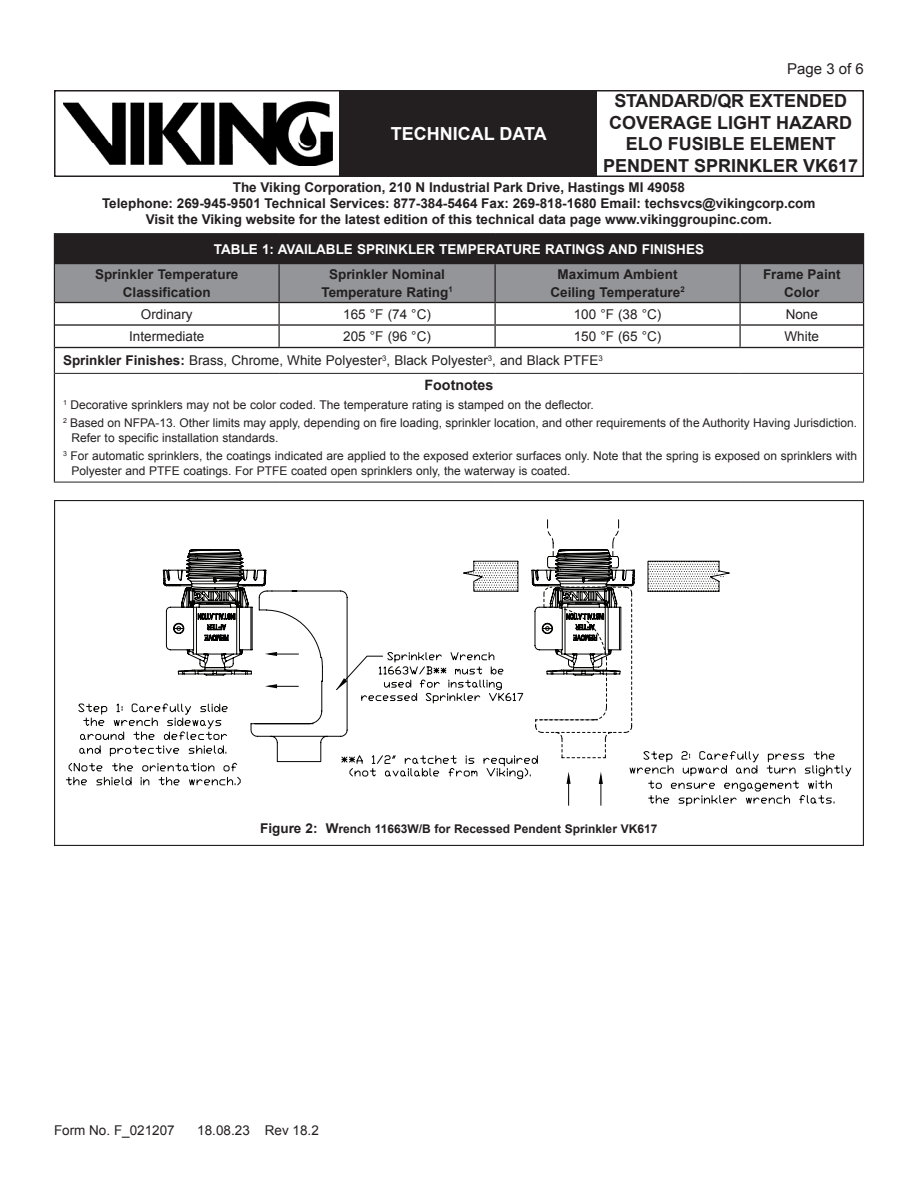
<style>
.page{position:relative;width:918px;height:1188px;background:#fff}
.page>*{position:absolute;margin:0;border:0;box-sizing:border-box;transform-origin:0 0}
.t1{font:700 18px/21.6px "Arial";color:#231f20;text-align:center}
.t2{font:700 18px "Arial";color:#fff}
.t3{font:15px "Arial";color:#231f20}
.Table_Text_Bold{font:700 14.25px "Arial";color:#231f20}
.Table_Text_Bold-2{font:700 13.5px/17.9px "Arial";color:#231f20;text-align:center}
.Footnotes{font:13.5px "Arial";color:#231f20}
.Table_Text{font:13.5px "Arial";color:#231f20}
.Table_Text_Bold_Whit{font:700 13.5px "Arial";color:#fff}
.Footnotes-2{font:12px/15px "Arial";color:#231f20}
.Center_-_Bold{font:700 12px "Arial";color:#231f20}
.s1{font-weight:700}
.s2{font-size:13.5px}
</style>
<div class="page">
<div style="left:54px;top:90px;width:810px;height:87px;border:2px solid #231f20"></div>
<div style="left:340px;top:91px;width:257px;height:85px;background:#231f20"></div>
<img style="left:63px;top:102px;width:269px;height:64px">
<svg style="left:66px;top:519px;width:769px;height:287px"></svg>
<svg style="left:614px;top:549px;width:7px;height:127px"></svg>
<svg style="left:166px;top:549px;width:448px;height:127px"></svg>
<svg style="left:182px;top:652px;width:117px;height:88px"></svg>
<div style="left:54px;top:234px;width:810px;height:30px;background:#231f20"></div>
<hr style="left:55px;top:373px;width:224px;height:1px;background:#231f20">
<hr style="left:279px;top:373px;width:216px;height:1px;background:#231f20">
<hr style="left:495px;top:373px;width:245px;height:1px;background:#231f20">
<hr style="left:740px;top:373px;width:123px;height:1px;background:#231f20">
<hr style="left:54px;top:373px;width:1px;height:109px;background:#231f20">
<hr style="left:863px;top:373px;width:1px;height:109px;background:#231f20">
<hr style="left:54px;top:482px;width:225px;height:1px;background:#231f20">
<hr style="left:279px;top:482px;width:216px;height:1px;background:#231f20">
<hr style="left:495px;top:482px;width:245px;height:1px;background:#231f20">
<hr style="left:740px;top:482px;width:124px;height:1px;background:#231f20">
<hr style="left:54px;top:233px;width:225px;height:1px;background:#231f20">
<hr style="left:279px;top:233px;width:216px;height:1px;background:#231f20">
<hr style="left:495px;top:233px;width:245px;height:1px;background:#231f20">
<hr style="left:740px;top:233px;width:124px;height:1px;background:#231f20">
<svg style="left:54px;top:264px;width:810px;height:109px"></svg>
<h1 class="t2" style="left:391px;top:121px;width:157px">TECHNICAL DATA</h1>
<p class="t3" style="left:787px;top:59px;width:78px">Page 3 of 6</p>
<h1 class="t1" style="left:603px;top:91px;width:257px">STANDARD/QR EXTENDED<br>COVERAGE LIGHT HAZARD<br>ELO FUSIBLE ELEMENT<br>PENDENT SPRINKLER VK617</h1>
<p class="Table_Text_Bold-2" style="left:102px;top:179px;width:715px;line-height:16.2px">The Viking Corporation, 210 N Industrial Park Drive, Hastings MI 49058<br>Telephone: 269-945-9501 Technical Services: 877-384-5464 Fax: 269-818-1680 Email: techsvcs@vikingcorp.com<br>Visit the Viking website for the latest edition of this technical data page www.vikinggroupinc.com.</p>
<p class="Table_Text_Bold_Whit" style="left:214px;top:240px;width:492px">TABLE 1: AVAILABLE SPRINKLER TEMPERATURE RATINGS AND FINISHES</p>
<p class="Table_Text_Bold-2" style="left:95px;top:266px;width:145px">Sprinkler Temperature<br>Classification</p>
<p class="Table_Text_Bold-2" style="left:321px;top:266px;width:133px">Sprinkler Nominal<br>Temperature Rating<sup>1</sup></p>
<p class="Table_Text_Bold-2" style="left:550px;top:266px;width:136px">Maximum Ambient<br>Ceiling Temperature<sup>2</sup></p>
<p class="Table_Text_Bold-2" style="left:763px;top:266px;width:79px">Frame Paint<br>Color</p>
<p class="Table_Text" style="left:141px;top:305px;width:53px">Ordinary</p>
<p class="Table_Text" style="left:343px;top:305px;width:89px">165 °F (74 °C)</p>
<p class="Table_Text" style="left:574px;top:305px;width:89px">100 °F (38 °C)</p>
<p class="Table_Text" style="left:786px;top:305px;width:34px">None</p>
<p class="Table_Text" style="left:129px;top:328px;width:77px">Intermediate</p>
<p class="Table_Text" style="left:343px;top:328px;width:89px">205 °F (96 °C)</p>
<p class="Table_Text" style="left:574px;top:328px;width:89px">150 °F (65 °C)</p>
<p class="Table_Text" style="left:785px;top:328px;width:36px">White</p>
<p class="Footnotes" style="left:63px;top:352px;width:541px"><span class="s1">Sprinkler Finishes:</span> Brass, Chrome, White Polyester<sup>3</sup>, Black Polyester<sup>3</sup>, and Black PTFE<sup>3</sup></p>
<p class="Table_Text_Bold" style="left:424px;top:376px;width:71px">Footnotes</p>
<p class="Footnotes-2" style="left:63px;top:397px;width:532px"><sup>1</sup> Decorative sprinklers may not be color coded. The temperature rating is stamped on the deflector.</p>
<p class="Footnotes-2" style="left:72px;top:416px;width:787px;text-indent:-9px"><sup>2</sup> Based on NFPA-13. Other limits may apply, depending on fire loading, sprinkler location, and other requirements of the Authority Having Jurisdiction.<br>Refer to specific installation standards.</p>
<p class="Footnotes-2" style="left:72px;top:449px;width:787px;text-indent:-9px"><sup>3</sup> For automatic sprinklers, the coatings indicated are applied to the exposed exterior surfaces only. Note that the spring is exposed on sprinklers with<br>Polyester and PTFE coatings. For PTFE coated open sprinklers only, the waterway is coated.</p>
<p class="Center_-_Bold" style="left:260px;top:821px;width:399px"><span class="s2">Figure 2: W</span>rench 11663W/B for Recessed Pendent Sprinkler VK617</p>
<p class="Footnotes" style="left:54px;top:1122px;width:122px">Form No. F_021207</p>
<p class="Footnotes" style="left:197px;top:1122px;width:123px">18.08.23 Rev 18.2</p>
</div>
